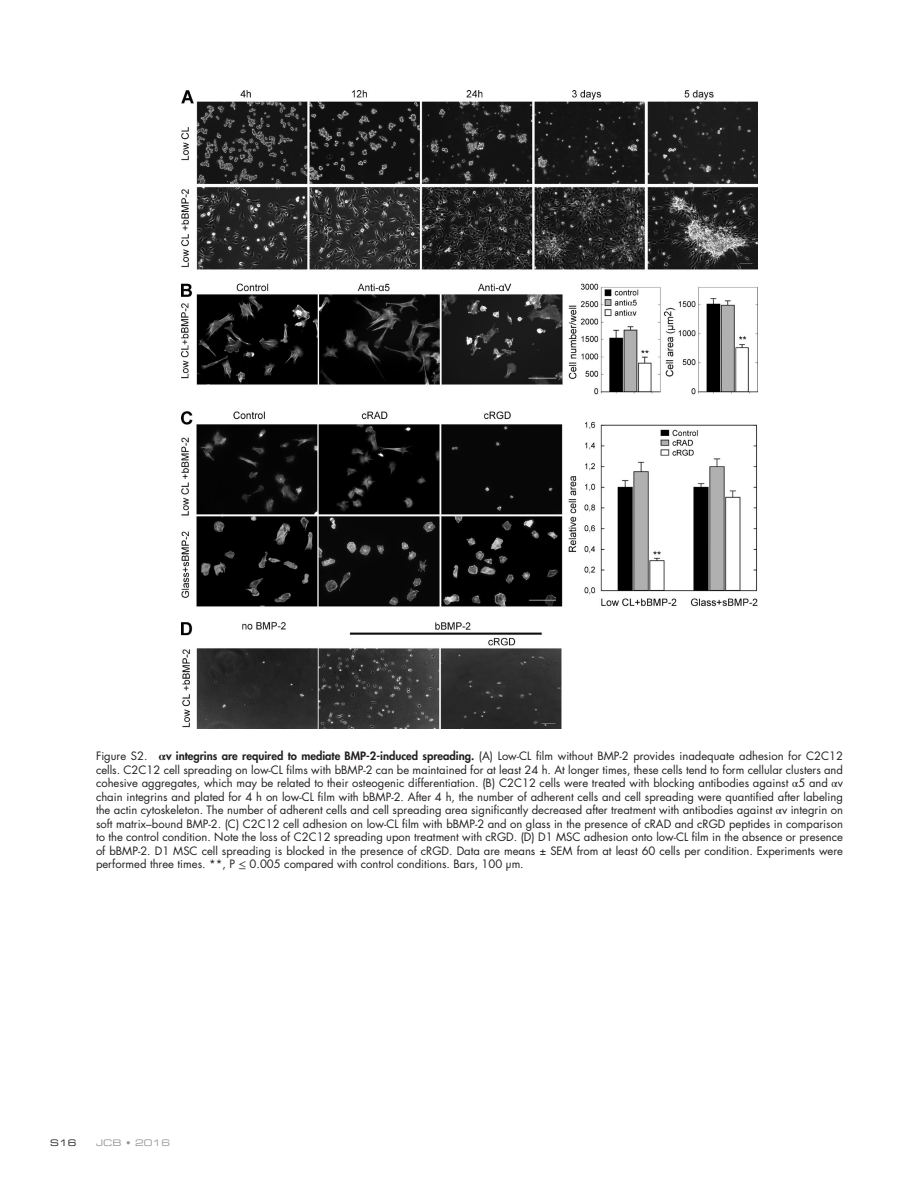
<style>
.page{position:relative;width:918px;height:1188px;background:#fff}
.page>*{position:absolute;margin:0;border:0;box-sizing:border-box;transform-origin:0 0}
.t1{font:11.25px/13.5px "Futura Std";color:#231f20;text-align:justify}
.t2{font:9px "Eurostile LT Std Ex 2";letter-spacing:.01em;color:#949698}
.t3{font:9px "Eurostile LT Std Ex 2";color:#231f20}
.s1{font-family:"STIX General";font-weight:700}
.s2{font-weight:800}
.s3{font-family:"STIX General"}
</style>
<div class="page">
<img style="left:182px;top:90px;width:576px;height:639px">
<p class="t1" style="left:96px;top:750px;width:749px">Figure S2. <span class="s1">α</span><span class="s2">v integrins are required to mediate BMP-2-induced spreading.</span> (A) Low-CL film without BMP-2 provides inadequate adhesion for C2C12 cells. C2C12 cell spreading on low-CL films with bBMP-2 can be maintained for at least 24 h. At longer times, these cells tend to form cellular clusters and cohesive aggregates, which may be related to their osteogenic differentiation. (B) C2C12 cells were treated with blocking antibodies against <span class="s3">α</span>5 and <span class="s3">α</span>v chain integrins and plated for 4 h on low-CL film with bBMP-2. After 4 h, the number of adherent cells and cell spreading were quantified after labeling the actin cytoskeleton. The number of adherent cells and cell spreading area significantly decreased after treatment with antibodies against <span class="s3">α</span>v integrin on soft matrix–bound BMP-2. (C) C2C12 cell adhesion on low-CL film with bBMP-2 and on glass in the presence of cRAD and cRGD peptides in comparison to the control condition. Note the loss of C2C12 spreading upon treatment with cRGD. (D) D1 MSC adhesion onto low-CL film in the absence or presence of bBMP-2. D1 MSC cell spreading is blocked in the presence of cRGD. Data are means ± SEM from at least 60 cells per condition. Experiments were performed three times. **, P <span class="s3">≤</span> 0.005 compared with control conditions. Bars, 100 µm.</p>
<p class="t3" style="left:50px;top:1136px;width:28px">S16</p>
<p class="t2" style="left:96px;top:1136px;width:76px">JCB • 2016</p>
</div>
